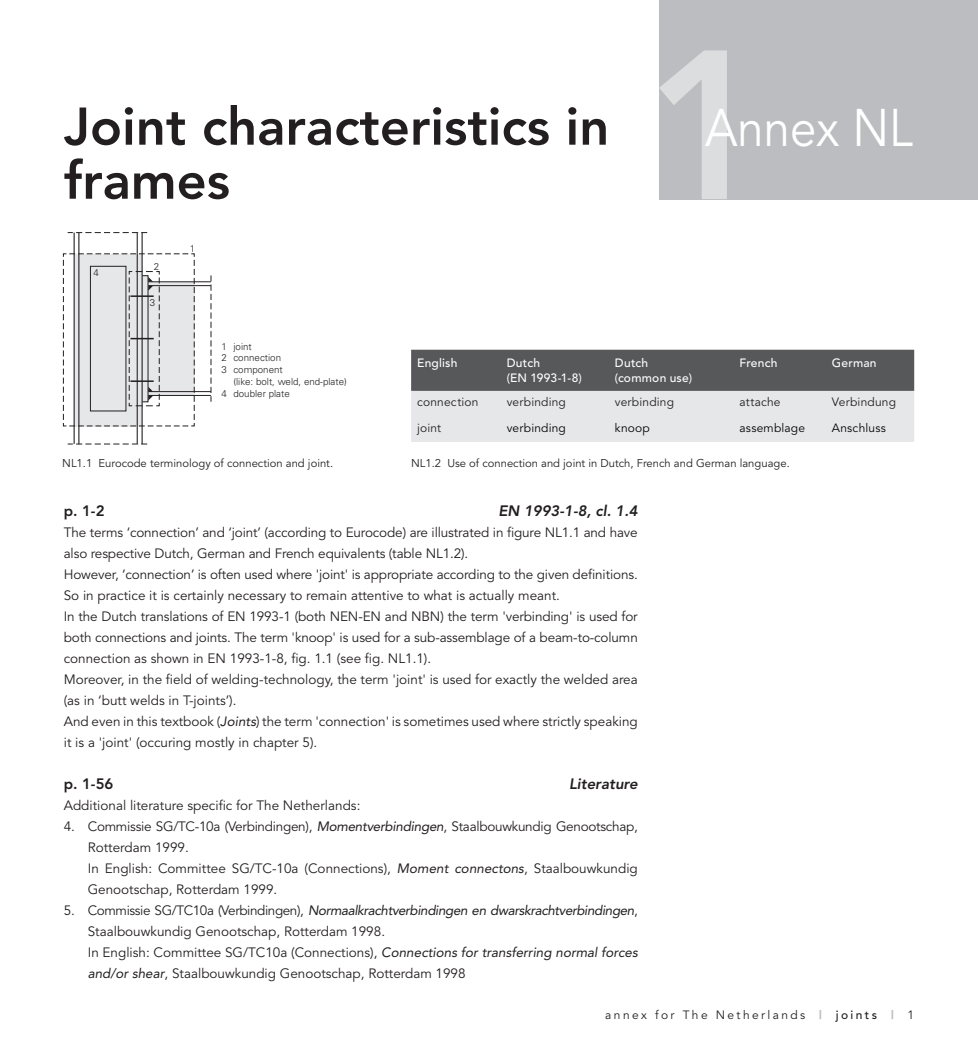
<style>
.page{position:relative;width:978px;height:1063px;background:#fff}
.page>*{position:absolute;margin:0;border:0;box-sizing:border-box;transform-origin:0 0}
.t1{font:800 52.5px/54px "Avenir";color:#231f20}
.t2{font:52.5px "Avenir";color:#fff;scale:.9 1}
.t3{font:italic 800 15px "Avenir";color:#231f20}
.t4{font:800 15px "Avenir";color:#231f20}
.t5{font:13.5px/21px "Avenir";color:#231f20}
.t6{font:500 12px/15px "Avenir";letter-spacing:.02em;color:#fff}
.t7{font:12px "Avenir";letter-spacing:.015em;color:#231f20}
.t8{font:12px "Avenir";letter-spacing:.015em;color:#040503}
.t9{font:12px "Avenir";letter-spacing:.2em;color:#231f20}
.t10{font:11.25px "Avenir";color:#231f20}
.t11{font:300 9.75px "Univers";color:#231f20}
.s1{font-style:italic}
.s2{font-weight:900;color:#bcbdc0}
.s3{font-weight:500}
</style>
<div class="page">
<hr style="left:74px;top:233px;width:1px;height:211px;background:#231f20">
<hr style="left:79px;top:233px;width:1px;height:211px;background:#231f20">
<hr style="left:137px;top:233px;width:1px;height:211px;background:#231f20">
<hr style="left:142px;top:233px;width:1px;height:211px;background:#231f20">
<svg style="left:68px;top:232px;width:79px;height:1px"></svg>
<svg style="left:68px;top:444px;width:79px;height:1px"></svg>
<hr style="left:148px;top:285px;width:63px;height:1px;background:#231f20">
<hr style="left:148px;top:281px;width:63px;height:1px;background:#231f20">
<hr style="left:148px;top:391px;width:63px;height:1px;background:#231f20">
<hr style="left:148px;top:395px;width:63px;height:1px;background:#231f20">
<svg style="left:211px;top:275px;width:1px;height:127px"></svg>
<svg style="left:63px;top:253px;width:132px;height:174px"></svg>
<svg style="left:411px;top:350px;width:503px;height:92px;background:#a6a7a9"></svg>
<div style="left:659px;top:0;width:319px;height:199px;background:#bcbdc0"></div>
<svg style="left:659px;top:50px;width:68px;height:149px"></svg>
<h1 class="t1" style="left:64px;top:99px;width:547px">Joint characteristics in frames</h1>
<p class="t11" style="left:93px;top:266px;width:7px">4</p>
<p class="t11" style="left:154px;top:260px;width:7px">2</p>
<p class="t11" style="left:150px;top:296px;width:7px">3</p>
<p class="t11" style="left:190px;top:243px;width:7px">1</p>
<h1 class="t2" style="left:705px;top:98px;width:232px">Annex NL</h1>
<p class="t11" style="left:221px;top:340px;width:32px">1 joint</p>
<p class="t11" style="left:221px;top:352px;width:61px">2 connection</p>
<p class="t11" style="left:221px;top:364px;width:63px">3 component</p>
<p class="t11" style="left:233px;top:376px;width:115px">(like: bolt, weld, end-plate)</p>
<p class="t11" style="left:221px;top:387px;width:70px">4 doubler plate</p>
<p class="t10" style="left:62px;top:456px;width:272px">NL1.1 Eurocode terminology of connection and joint.</p>
<p class="t6" style="left:417px;top:356px;width:42px">English</p>
<p class="t6" style="left:507px;top:356px;width:77px">Dutch<br>(EN 1993-1-8)</p>
<p class="t6" style="left:615px;top:356px;width:79px">Dutch (common use)</p>
<p class="t6" style="left:739px;top:356px;width:40px">French</p>
<p class="t6" style="left:832px;top:356px;width:46px">German</p>
<p class="t7" style="left:417px;top:395px;width:63px">connection</p>
<p class="t7" style="left:507px;top:395px;width:61px">verbinding</p>
<p class="t7" style="left:615px;top:395px;width:61px">verbinding</p>
<p class="t7" style="left:739px;top:395px;width:43px">attache</p>
<p class="t7" style="left:832px;top:395px;width:66px">Verbindung</p>
<p class="t7" style="left:417px;top:421px;width:26px">joint</p>
<p class="t8" style="left:507px;top:421px;width:61px">verbinding</p>
<p class="t8" style="left:615px;top:421px;width:36px">knoop</p>
<p class="t8" style="left:739px;top:421px;width:67px">assemblage</p>
<p class="t8" style="left:832px;top:421px;width:56px">Anschluss</p>
<p class="t10" style="left:411px;top:456px;width:380px">NL1.2 Use of connection and joint in Dutch, French and German language.</p>
<p class="t4" style="left:64px;top:502px;width:42px">p. 1-2</p>
<p class="t3" style="left:498px;top:502px;width:141px">EN 1993-1-8, cl. 1.4</p>
<p class="t5" style="left:64px;top:522px;width:576px">The terms ‘connection’ and ‘joint’ (according to Eurocode) are illustrated in figure NL1.1 and have also respective Dutch, German and French equivalents (table NL1.2).<br>However, ‘connection’ is often used where 'joint' is appropriate according to the given definitions.<br>So in practice it is certainly necessary to remain attentive to what is actually meant.<br>In the Dutch translations of EN 1993-1 (both NEN-EN and NBN) the term 'verbinding' is used for both connections and joints. The term 'knoop' is used for a sub-assemblage of a beam-to-column connection as shown in EN 1993-1-8, fig. 1.1 (see fig. NL1.1).<br>Moreover, in the field of welding-technology, the term 'joint' is used for exactly the welded area (as in ‘butt welds in T-joints’).<br>And even in this textbook (<span class="s1">Joints</span>) the term 'connection' is sometimes used where strictly speaking it is a 'joint' (occuring mostly in chapter 5).</p>
<p class="t4" style="left:64px;top:775px;width:51px">p. 1-56</p>
<p class="t3" style="left:569px;top:775px;width:70px">Literature</p>
<p class="t5" style="left:64px;top:795px;width:298px">Additional literature specific for The Netherlands:</p>
<p class="t5" style="left:88px;top:816px;width:552px;text-indent:-24px">4. Commissie SG/TC-10a (Verbindingen), <span class="s1">Momentverbindingen</span>, Staalbouwkundig Genootschap, Rotterdam 1999.<br>In English: Committee SG/TC-10a (Connections), <span class="s1">Moment connectons</span>, Staalbouwkundig Genootschap, Rotterdam 1999.</p>
<p class="t5" style="left:88px;top:900px;width:552px;text-indent:-24px">5. Commissie SG/TC10a (Verbindingen), <span class="s1">Normaalkrachtverbindingen en dwarskrachtverbindingen</span>, Staalbouwkundig Genootschap, Rotterdam 1998.<br>In English: Committee SG/TC10a (Connections), <span class="s1">Connections for transferring normal forces and/or shear</span>, Staalbouwkundig Genootschap, Rotterdam 1998</p>
<p class="t9" style="left:605px;top:1007px;width:310px">annex for The Netherlands <span class="s2">|</span> <span class="s3">joints</span> <span class="s2">|</span> 1</p>
</div>
